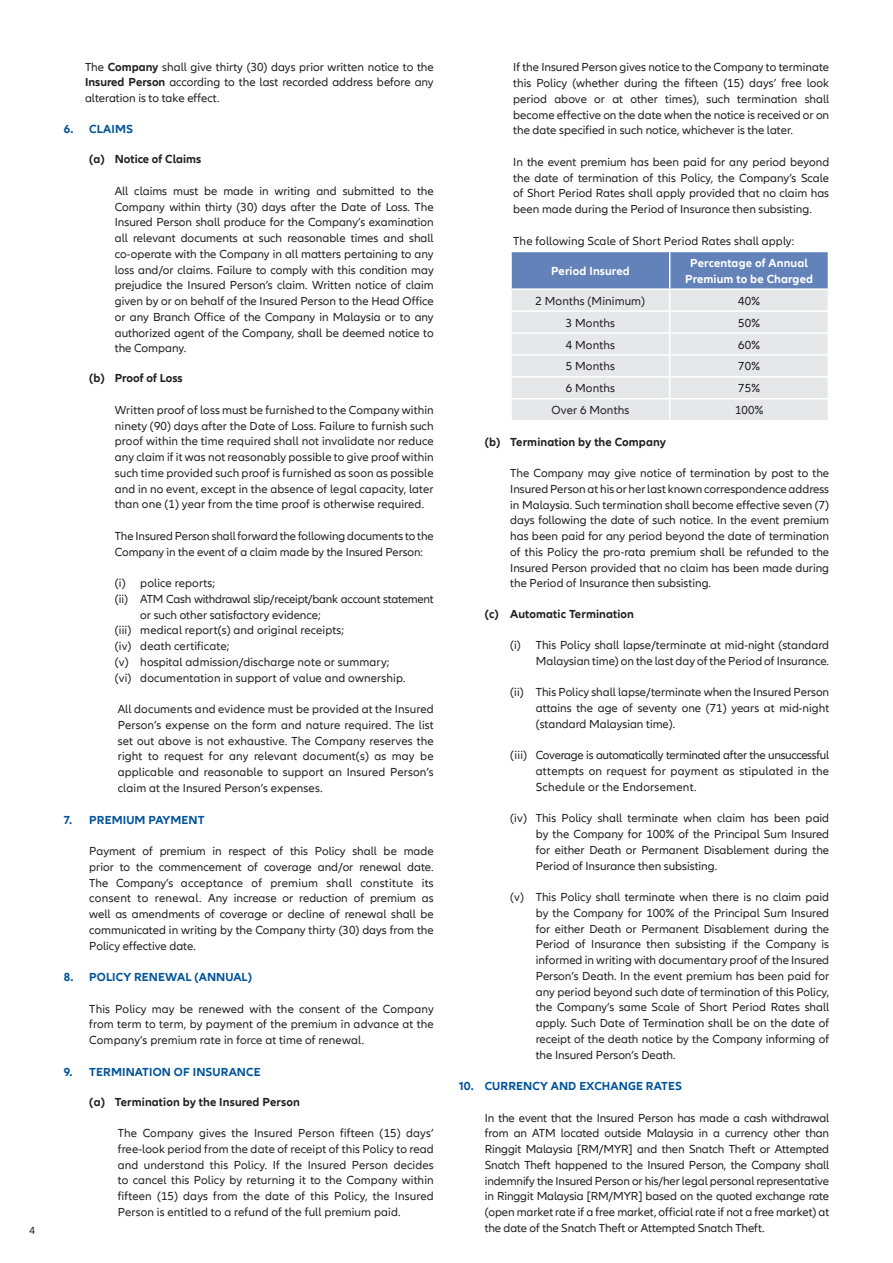
<style>
.page{position:relative;width:893px;height:1263px;background:#fff}
.page>*{position:absolute;margin:0;border:0;box-sizing:border-box;transform-origin:0 0}
.t1{font:12px/15.8px "Allianz Neo";color:#231f20;text-align:justify}
.t2{font:700 12px "Allianz Neo";letter-spacing:.01em;color:#231f20}
.t3{font:700 12px "Allianz Neo";letter-spacing:.01em;color:#015399}
.t4{font:12px/15.8px "Allianz Neo";letter-spacing:-.02em;color:#231f20}
.t5{font:700 12px/15.8px "Allianz Neo";letter-spacing:.01em;color:#fff;text-align:center}
.t6{font:10.5px "Allianz Neo";color:#231f20}
.s1{font-weight:700}
</style>
<div class="page">
<svg style="left:511px;top:251px;width:318px;height:169px;background:#cbd3e0"></svg>
<p class="t6" style="left:30px;top:1224px;width:7px">4</p>
<p class="t1" style="left:85px;top:61px;width:350px;line-height:14.4px">The <span class="s1">Company</span> shall give thirty (30) days prior written notice to the<br><span class="s1">Insured Person</span> according to the last recorded address before any</p>
<p class="t1" style="left:85px;top:90px;width:136px">alteration is to take effect.</p>
<p class="t3" style="left:64px;top:122px;width:71px">6. CLAIMS</p>
<p class="t2" style="left:89px;top:152px;width:113px">(a) Notice of Claims</p>
<p class="t1" style="left:115px;top:183px;width:320px">All claims must be made in writing and submitted to the Company within thirty (30) days after the Date of Loss. The Insured Person shall produce for the Company’s examination all relevant documents at such reasonable times and shall co-operate with the Company in all matters pertaining to any loss and/or claims. Failure to comply with this condition may prejudice the Insured Person’s claim. Written notice of claim given by or on behalf of the Insured Person to the Head Office or any Branch Office of the Company in Malaysia or to any authorized agent of the Company, shall be deemed notice to the Company.</p>
<p class="t2" style="left:89px;top:371px;width:95px">(b) Proof of Loss</p>
<p class="t1" style="left:115px;top:402px;width:320px">Written proof of loss must be furnished to the Company within ninety (90) days after the Date of Loss. Failure to furnish such proof within the time required shall not invalidate nor reduce any claim if it was not reasonably possible to give proof within such time provided such proof is furnished as soon as possible and in no event, except in the absence of legal capacity, later than one (1) year from the time proof is otherwise required.</p>
<p class="t1" style="left:115px;top:528px;width:320px">The Insured Person shall forward the following documents to the<br>Company in the event of a claim made by the Insured Person:</p>
<p class="t1" style="left:115px;top:576px;width:102px">(i) police reports;</p>
<p class="t4" style="left:140px;top:591px;width:295px;text-indent:-26px">(ii) ATM Cash withdrawal slip/receipt/bank account statement or such other satisfactory evidence;</p>
<p class="t1" style="left:115px;top:623px;width:231px">(iii) medical report(s) and original receipts;</p>
<p class="t1" style="left:115px;top:639px;width:116px">(iv) death certificate;</p>
<p class="t1" style="left:115px;top:654px;width:276px">(v) hospital admission/discharge note or summary;</p>
<p class="t1" style="left:115px;top:670px;width:292px">(vi) documentation in support of value and ownership.</p>
<p class="t1" style="left:118px;top:702px;width:317px">All documents and evidence must be provided at the Insured Person’s expense on the form and nature required. The list set out above is not exhaustive. The Company reserves the right to request for any relevant document(s) as may be applicable and reasonable to support an Insured Person’s claim at the Insured Person’s expenses.</p>
<p class="t3" style="left:64px;top:812px;width:142px">7. PREMIUM PAYMENT</p>
<p class="t1" style="left:89px;top:843px;width:346px">Payment of premium in respect of this Policy shall be made prior to the commencement of coverage and/or renewal date.<br>The Company’s acceptance of premium shall constitute its consent to renewal. Any increase or reduction of premium as well as amendments of coverage or decline of renewal shall be communicated in writing by the Company thirty (30) days from the Policy effective date.</p>
<p class="t3" style="left:64px;top:970px;width:190px">8. POLICY RENEWAL (ANNUAL)</p>
<p class="t1" style="left:89px;top:1001px;width:346px">This Policy may be renewed with the consent of the Company from term to term, by payment of the premium in advance at the Company’s premium rate in force at time of renewal.</p>
<p class="t3" style="left:64px;top:1064px;width:198px">9. TERMINATION OF INSURANCE</p>
<p class="t2" style="left:89px;top:1095px;width:212px">(a) Termination by the Insured Person</p>
<p class="t1" style="left:118px;top:1126px;width:317px">The Company gives the Insured Person fifteen (15) days’ free-look period from the date of receipt of this Policy to read and understand this Policy. If the Insured Person decides to cancel this Policy by returning it to the Company within fifteen (15) days from the date of this Policy, the Insured Person is entitled to a refund of the full premium paid.</p>
<p class="t1" style="left:513px;top:60px;width:317px">If the Insured Person gives notice to the Company to terminate this Policy (whether during the fifteen (15) days’ free look period above or at other times), such termination shall become effective on the date when the notice is received or on the date specified in such notice, whichever is the later.</p>
<p class="t1" style="left:513px;top:154px;width:317px">In the event premium has been paid for any period beyond the date of termination of this Policy, the Company’s Scale of Short Period Rates shall apply provided that no claim has been made during the Period of Insurance then subsisting.</p>
<p class="t1" style="left:513px;top:233px;width:283px">The following Scale of Short Period Rates shall apply:</p>
<p class="t5" style="left:551px;top:263px;width:80px">Period Insured</p>
<p class="t5" style="left:685px;top:255px;width:129px">Percentage of Annual<br>Premium to be Charged</p>
<p class="t1" style="left:535px;top:293px;width:111px">2 Months (Minimum)</p>
<p class="t1" style="left:738px;top:293px;width:23px">40%</p>
<p class="t1" style="left:566px;top:315px;width:51px">3 Months</p>
<p class="t1" style="left:738px;top:315px;width:23px">50%</p>
<p class="t1" style="left:566px;top:337px;width:51px">4 Months</p>
<p class="t1" style="left:738px;top:337px;width:23px">60%</p>
<p class="t1" style="left:566px;top:359px;width:51px">5 Months</p>
<p class="t1" style="left:738px;top:359px;width:23px">70%</p>
<p class="t1" style="left:566px;top:381px;width:51px">6 Months</p>
<p class="t1" style="left:738px;top:381px;width:23px">75%</p>
<p class="t1" style="left:551px;top:403px;width:79px">Over 6 Months</p>
<p class="t1" style="left:735px;top:403px;width:30px">100%</p>
<p class="t2" style="left:485px;top:435px;width:183px">(b) Termination by the Company</p>
<p class="t1" style="left:510px;top:466px;width:320px">The Company may give notice of termination by post to the Insured Person at his or her last known correspondence address in Malaysia. Such termination shall become effective seven (7) days following the date of such notice. In the event premium has been paid for any period beyond the date of termination of this Policy the pro-rata premium shall be refunded to the Insured Person provided that no claim has been made during the Period of Insurance then subsisting.</p>
<p class="t2" style="left:485px;top:606px;width:151px">(c) Automatic Termination</p>
<p class="t1" style="left:510px;top:637px;width:320px;text-align:right">(i) This Policy shall lapse/terminate at mid-night (standard<br>Malaysian time) on the last day of the Period of Insurance.</p>
<p class="t1" style="left:536px;top:685px;width:295px;text-indent:-26px">(ii) This Policy shall lapse/terminate when the Insured Person attains the age of seventy one (71) years at mid-night (standard Malaysian time).</p>
<p class="t1" style="left:536px;top:748px;width:295px;text-indent:-26px">(iii) Coverage is automatically terminated after the unsuccessful attempts on request for payment as stipulated in the Schedule or the Endorsement.</p>
<p class="t1" style="left:536px;top:811px;width:295px;text-indent:-26px">(iv) This Policy shall terminate when claim has been paid by the Company for 100% of the Principal Sum Insured for either Death or Permanent Disablement during the Period of Insurance then subsisting.</p>
<p class="t1" style="left:536px;top:889px;width:295px;text-indent:-26px">(v) This Policy shall terminate when there is no claim paid by the Company for 100% of the Principal Sum Insured for either Death or Permanent Disablement during the Period of Insurance then subsisting if the Company is informed in writing with documentary proof of the Insured Person’s Death. In the event premium has been paid for any period beyond such date of termination of this Policy, the Company’s same Scale of Short Period Rates shall apply. Such Date of Termination shall be on the date of receipt of the death notice by the Company informing of the Insured Person’s Death.</p>
<p class="t3" style="left:459px;top:1079px;width:224px">10. CURRENCY AND EXCHANGE RATES</p>
<p class="t1" style="left:485px;top:1110px;width:346px">In the event that the Insured Person has made a cash withdrawal from an ATM located outside Malaysia in a currency other than Ringgit Malaysia [RM/MYR] and then Snatch Theft or Attempted Snatch Theft happened to the Insured Person, the Company shall indemnify the Insured Person or his/her legal personal representative in Ringgit Malaysia [RM/MYR] based on the quoted exchange rate (open market rate if a free market, official rate if not a free market) at the date of the Snatch Theft or Attempted Snatch Theft.</p>
</div>
